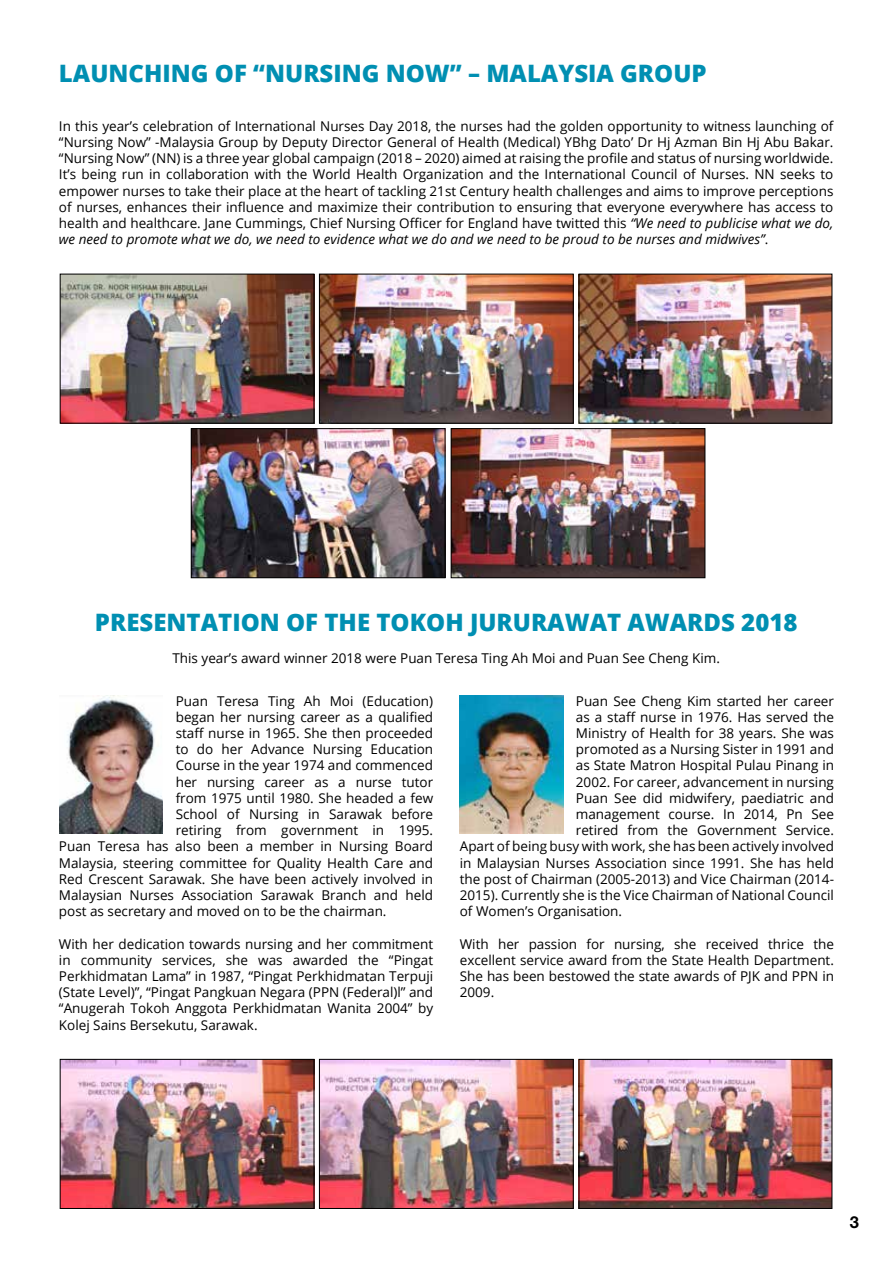
<style>
.page{position:relative;width:893px;height:1263px;background:#fff}
.page>*{position:absolute;margin:0;border:0;box-sizing:border-box;transform-origin:0 0}
.t1{font:800 24px "Open Sans";color:#008fb2}
.t2{font:700 16.5px "Helvetica Neue LT Std";color:#000}
.t3{font:13.5px/16.2px "Open Sans";color:#000;text-align:justify}
.s1{font-style:italic}
</style>
<div class="page">
<img style="left:62px;top:276px;width:250px;height:146px">
<div style="left:60px;top:274px;width:254px;height:150px;border:1px solid #000"></div>
<img style="left:62px;top:1061px;width:250px;height:146px">
<div style="left:60px;top:1059px;width:254px;height:150px;border:1px solid #000"></div>
<img style="left:193px;top:430px;width:251px;height:146px">
<div style="left:191px;top:428px;width:255px;height:150px;border:1px solid #000"></div>
<img style="left:453px;top:430px;width:250px;height:146px">
<div style="left:451px;top:428px;width:254px;height:150px;border:1px solid #000"></div>
<img style="left:321px;top:276px;width:251px;height:146px">
<div style="left:319px;top:274px;width:255px;height:150px;border:1px solid #000"></div>
<img style="left:321px;top:1061px;width:251px;height:146px">
<div style="left:319px;top:1059px;width:255px;height:150px;border:1px solid #000"></div>
<img style="left:580px;top:276px;width:250px;height:146px">
<div style="left:578px;top:274px;width:254px;height:150px;border:1px solid #000"></div>
<img style="left:580px;top:1061px;width:250px;height:146px">
<div style="left:578px;top:1059px;width:254px;height:150px;border:1px solid #000"></div>
<img style="left:60px;top:695px;width:103px;height:138px">
<img style="left:460px;top:695px;width:103px;height:138px">
<h1 class="t1" style="left:59px;top:55px;width:67px">LAUNCHING</h1>
<h1 class="t1" style="left:215px;top:55px;width:105px">OF “NURSING</h1>
<h1 class="t1" style="left:386px;top:55px;width:203px">NOW” – MALAYSIA</h1>
<h1 class="t1" style="left:620px;top:55px;width:18px">GRO</h1>
<h1 class="t1" style="left:673px;top:55px;width:35px">UP</h1>
<p class="t3" style="left:59px;top:117px;width:776px">In this year’s celebration of International Nurses Day 2018, the nurses had the golden opportunity to witness launching of “Nursing Now” -Malaysia Group by Deputy Director General of Health (Medical) YBhg Dato’ Dr Hj Azman Bin Hj Abu Bakar. “Nursing Now” (NN) is a three year global campaign (2018 – 2020) aimed at raising the profile and status of nursing worldwide.<br>It’s being run in collaboration with the World Health Organization and the International Council of Nurses. NN seeks to empower nurses to take their place at the heart of tackling 21st Century health challenges and aims to improve perceptions of nurses, enhances their influence and maximize their contribution to ensuring that everyone everywhere has access to health and healthcare. Jane Cummings, Chief Nursing Officer for England have twitted this <span class="s1">“We need to publicise what we do, we need to promote what we do, we need to evidence what we do and we need to be proud to be nurses and midwives”</span>.</p>
<h1 class="t1" style="left:95px;top:603px;width:32px">PRESENTATION</h1>
<h1 class="t1" style="left:286px;top:603px;width:54px">OF THE</h1>
<h1 class="t1" style="left:376px;top:603px;width:311px">TO KOH JURURAWAT AWARDS</h1>
<h1 class="t1" style="left:741px;top:603px;width:58px">2018</h1>
<p class="t3" style="left:172px;top:650px;width:549px">This year’s award winner 2018 were Puan Teresa Ting Ah Moi and Puan See Cheng Kim.</p>
<p class="t3" style="left:176px;top:692px;width:259px">Puan Teresa Ting Ah Moi (Education)</p>
<p class="t3" style="left:176px;top:708px;width:259px">began her nursing career as a qualified</p>
<p class="t3" style="left:176px;top:725px;width:259px">staff nurse in 1965. She then proceeded</p>
<p class="t3" style="left:176px;top:741px;width:259px">to do her Advance Nursing Education</p>
<p class="t3" style="left:176px;top:757px;width:259px">Course in the year 1974 and commenced</p>
<p class="t3" style="left:176px;top:773px;width:259px">her nursing career as a nurse tutor</p>
<p class="t3" style="left:176px;top:789px;width:259px">from 1975 until 1980. She headed a few</p>
<p class="t3" style="left:176px;top:806px;width:259px">School of Nursing in Sarawak before</p>
<p class="t3" style="left:176px;top:822px;width:259px">retiring from government in 1995.</p>
<p class="t3" style="left:59px;top:838px;width:376px">Puan Teresa has also been a member in Nursing Board</p>
<p class="t3" style="left:59px;top:854px;width:376px">Malaysia, steering committee for Quality Health Care and</p>
<p class="t3" style="left:59px;top:870px;width:376px">Red Crescent Sarawak. She have been actively involved in</p>
<p class="t3" style="left:59px;top:887px;width:376px">Malaysian Nurses Association Sarawak Branch and held</p>
<p class="t3" style="left:59px;top:903px;width:329px">post as secretary and moved on to be the chairman.</p>
<p class="t3" style="left:59px;top:935px;width:376px">With her dedication towards nursing and her commitment in community services, she was awarded the “Pingat Perkhidmatan Lama” in 1987, “Pingat Perkhidmatan Terpuji (State Level)”, “Pingat Pangkuan Negara (PPN (Federal)l” and “Anugerah Tokoh Anggota Perkhidmatan Wanita 2004” by Kolej Sains Bersekutu, Sarawak.</p>
<p class="t3" style="left:576px;top:692px;width:260px">Puan See Cheng Kim started her career</p>
<p class="t3" style="left:576px;top:708px;width:260px">as a staff nurse in 1976. Has served the</p>
<p class="t3" style="left:576px;top:725px;width:260px">Ministry of Health for 38 years. She was</p>
<p class="t3" style="left:576px;top:741px;width:260px">promoted as a Nursing Sister in 1991 and</p>
<p class="t3" style="left:576px;top:757px;width:260px">as State Matron Hospital Pulau Pinang in</p>
<p class="t3" style="left:576px;top:773px;width:260px">2002. For career, advancement in nursing</p>
<p class="t3" style="left:576px;top:789px;width:260px">Puan See did midwifery, paediatric and</p>
<p class="t3" style="left:576px;top:806px;width:260px">management course. In 2014, Pn See</p>
<p class="t3" style="left:576px;top:822px;width:260px">retired from the Government Service.</p>
<p class="t3" style="left:460px;top:838px;width:376px">Apart of being busy with work, she has been actively involved</p>
<p class="t3" style="left:460px;top:854px;width:376px">in Malaysian Nurses Association since 1991. She has held</p>
<p class="t3" style="left:460px;top:870px;width:376px">the post of Chairman (2005-2013) and Vice Chairman (2014-</p>
<p class="t3" style="left:460px;top:887px;width:376px">2015). Currently she is the Vice Chairman of National Council</p>
<p class="t3" style="left:460px;top:903px;width:164px">of Women’s Organisation.</p>
<p class="t3" style="left:460px;top:935px;width:376px">With her passion for nursing, she received thrice the excellent service award from the State Health Department.<br>She has been bestowed the state awards of PJK and PPN in 2009.</p>
<p class="t2" style="left:850px;top:1212px;width:11px">3</p>
</div>
